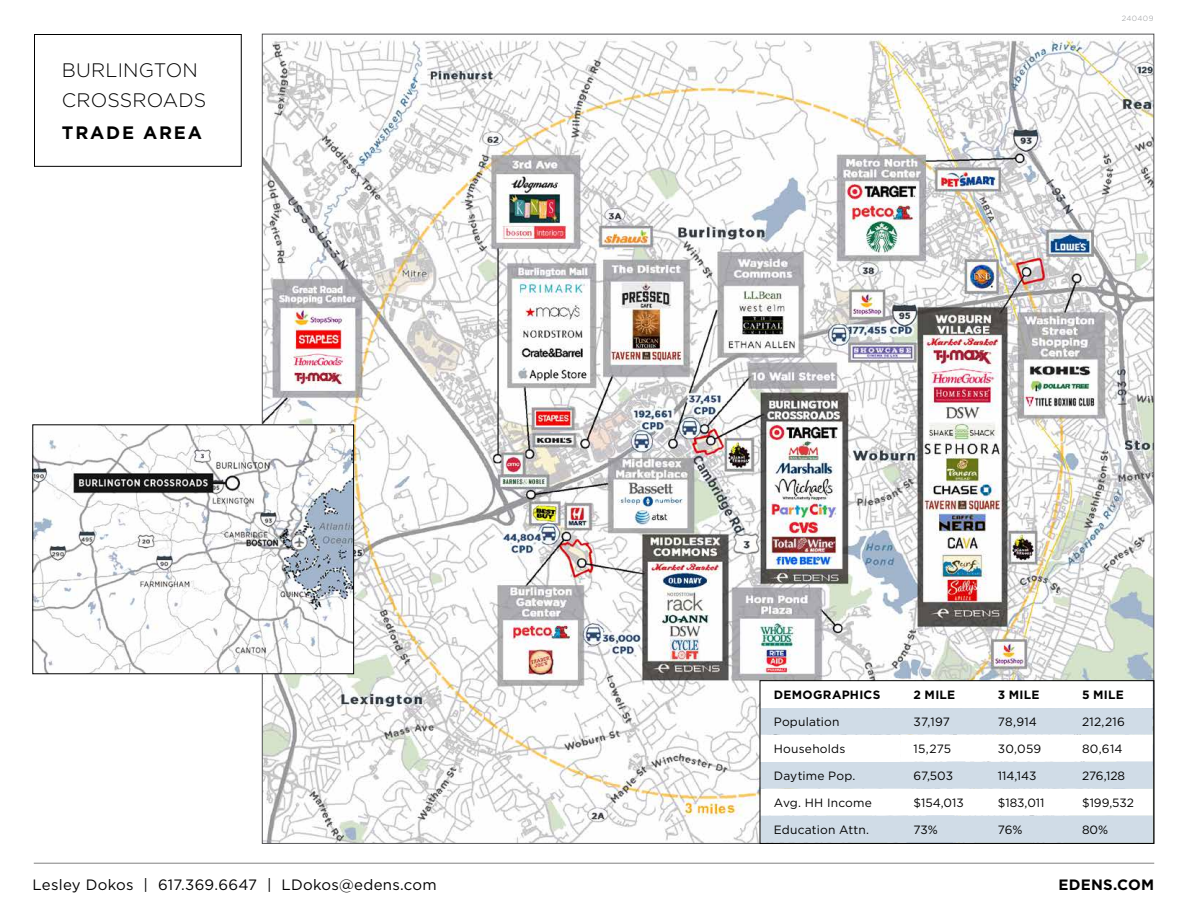
<style>
.page{position:relative;width:1188px;height:918px;background:#fff}
.page>*{position:absolute;margin:0;border:0;box-sizing:border-box;transform-origin:0 0}
.t1{font:300 19.5px/30px "Gotham";letter-spacing:.01em;color:#000}
.t2{font:700 18px "Gotham";letter-spacing:.1em;color:#000}
.t3{font:15px "Gotham";letter-spacing:.02em;color:#000}
.t4{font:700 15px "Gotham";letter-spacing:.02em;color:#000}
.t5{font:12px "Gotham";letter-spacing:.01em;color:#000}
.t6{font:700 12px "Gotham";letter-spacing:.025em;color:#000}
.t7{font:300 7.5px "Gotham";letter-spacing:.05em;color:#939598}
</style>
<div class="page">
<hr style="left:34px;top:863px;width:1120px;height:1px;background:#000">
<img style="left:264px;top:37px;width:888px;height:805px">
<svg style="left:762px;top:682px;width:390px;height:26px"></svg>
<svg style="left:762px;top:708px;width:390px;height:134px;fill:#d0dce7"></svg>
<div style="left:760px;top:735px;width:140px;height:27px;background:#fff"></div>
<svg style="left:900px;top:735px;width:252px;height:27px"></svg>
<div style="left:760px;top:680px;width:394px;height:164px;border:1px solid #000"></div>
<div style="left:34px;top:34px;width:208px;height:133px;border:1px solid #000"></div>
<img style="left:34px;top:426px;width:318px;height:246px">
<h1 class="t1" style="left:62px;top:55px;width:146px">BURLINGTON<br>CROSSROADS</h1>
<h2 class="t2" style="left:62px;top:121px;width:142px">TRADE AREA</h2>
<p class="t7" style="left:1122px;top:13px;width:33px">240409</p>
<p class="t6" style="left:774px;top:687px;width:108px">DEMOGRAPHICS</p>
<p class="t6" style="left:914px;top:687px;width:43px">2 MILE</p>
<p class="t6" style="left:998px;top:687px;width:43px">3 MILE</p>
<p class="t6" style="left:1082px;top:687px;width:43px">5 MILE</p>
<p class="t5" style="left:774px;top:714px;width:67px">Population</p>
<p class="t5" style="left:914px;top:714px;width:38px">37,197</p>
<p class="t5" style="left:998px;top:714px;width:41px">78,914</p>
<p class="t5" style="left:1082px;top:714px;width:44px">212,216</p>
<p class="t5" style="left:774px;top:741px;width:73px">Households</p>
<p class="t5" style="left:914px;top:741px;width:39px">15,275</p>
<p class="t5" style="left:998px;top:741px;width:45px">30,059</p>
<p class="t5" style="left:1082px;top:741px;width:42px">80,614</p>
<p class="t5" style="left:774px;top:768px;width:83px">Daytime Pop.</p>
<p class="t5" style="left:914px;top:768px;width:41px">67,503</p>
<p class="t5" style="left:998px;top:768px;width:40px">114,143</p>
<p class="t5" style="left:1082px;top:768px;width:45px">276,128</p>
<p class="t5" style="left:774px;top:795px;width:100px">Avg. HH Income</p>
<p class="t5" style="left:914px;top:795px;width:52px">$154,013</p>
<p class="t5" style="left:998px;top:795px;width:48px">$183,011</p>
<p class="t5" style="left:1082px;top:795px;width:54px">$199,532</p>
<p class="t5" style="left:774px;top:822px;width:97px">Education Attn.</p>
<p class="t5" style="left:914px;top:822px;width:26px">73%</p>
<p class="t5" style="left:998px;top:822px;width:26px">76%</p>
<p class="t5" style="left:1082px;top:822px;width:28px">80%</p>
<p class="t3" style="left:32px;top:875px;width:406px">Lesley Dokos | 617.369.6647 | LDokos@edens.com</p>
<p class="t4" style="left:1058px;top:875px;width:97px">EDENS.COM</p>
</div>
